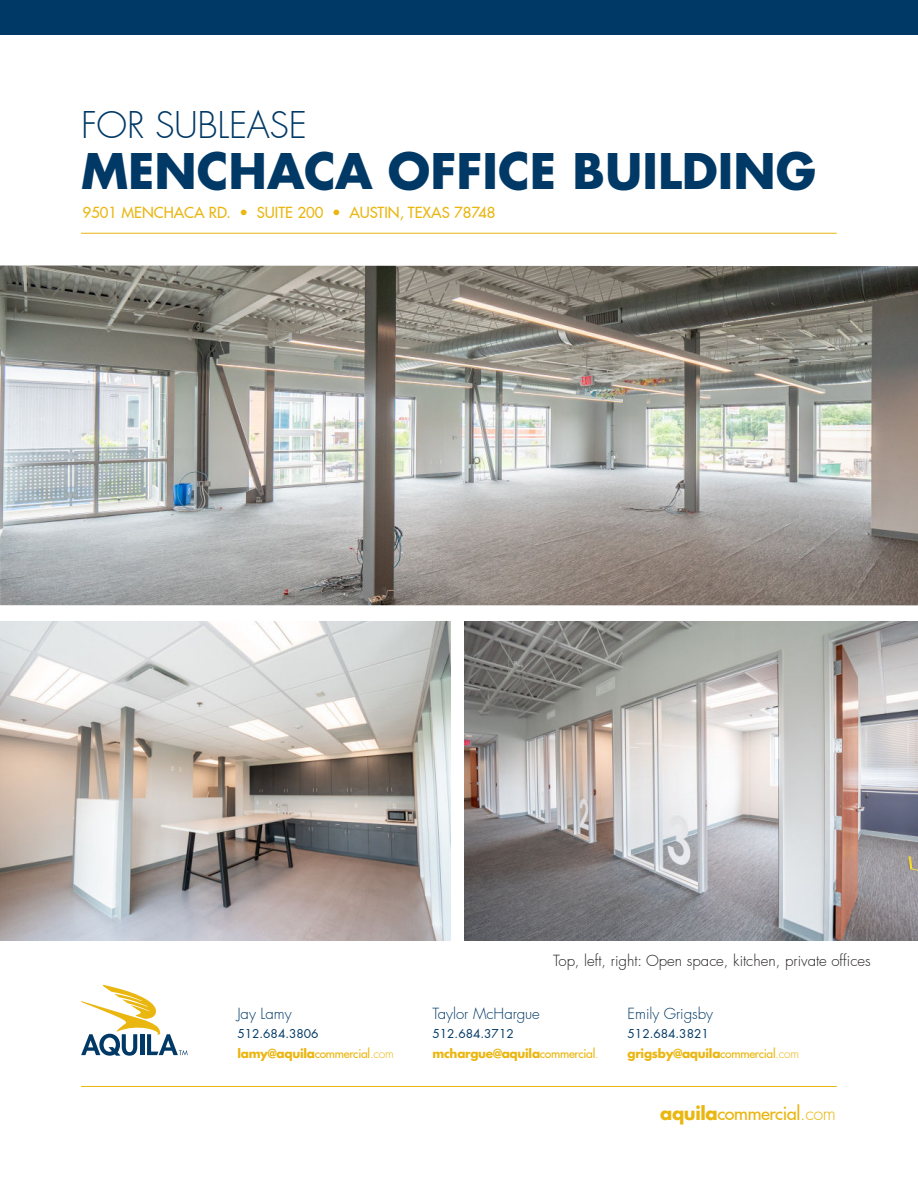
<style>
.page{position:relative;width:918px;height:1188px;background:#fff}
.page>*{position:absolute;margin:0;border:0;box-sizing:border-box;transform-origin:0 0}
.t1{font:700 48px "Futura LT Pro";color:#003966}
.t2{font:300 36px "Futura LT Pro";letter-spacing:-.01em;color:#003966}
.t3{font:500 18px "Futura LT Pro";letter-spacing:-.02em;color:#eab610}
.t4{font:300 15px "Futura LT Pro";color:#231f20}
.t5{font:500 15px "Futura LT Pro";color:#eab610}
.t6{font:300 15px "Futura LT Pro";color:#003966}
.t7{font:700 12px/19.5px "Futura LT Pro";letter-spacing:-.02em;color:#eab610}
.t8{font:12px/19.5px "Futura LT Pro";color:#003966}
.s1{font-weight:700;color:#eab610}
.s2{font-weight:500;color:#eab610}
.s3{font-weight:300;color:#eab610}
.s4{font-weight:400;color:#003966}
.s5{font-weight:500}
.s6{font-weight:300}
.s7{font-weight:700}
</style>
<div class="page">
<hr style="left:81px;top:233px;width:756px;height:1px;background:#eab610">
<svg style="left:81px;top:985px;width:107px;height:71px"></svg>
<hr style="left:81px;top:1086px;width:756px;height:1px;background:#eab610">
<div style="left:0;top:0;width:918px;height:35px;background:#003966"></div>
<img style="left:0;top:622px;width:450px;height:318px">
<img style="left:465px;top:622px;width:453px;height:318px">
<img style="left:0;top:266px;width:918px;height:339px">
<h2 class="t2" style="left:81px;top:106px;width:228px">FOR SUBLEASE</h2>
<h1 class="t1" style="left:81px;top:149px;width:737px">MENCHACA OFFICE BUILDING</h1>
<p class="t5" style="left:82px;top:205px;width:415px">9501 MENCHACA RD. • SUITE 200 • AUSTIN, TEXAS 78748</p>
<p class="t4" style="left:553px;top:951px;width:319px">Top, left, right: Open space, kitchen, private offices</p>
<p class="t6" style="left:237px;top:1006px;width:56px">Jay Lamy</p>
<p class="t8" style="left:237px;top:1025px;width:158px">512.684.3806 <span class="s1">lamy@aquila</span><span class="s2">commercial</span><span class="s3">.com</span></p>
<p class="t6" style="left:432px;top:1006px;width:109px">Taylor McHargue</p>
<p class="t7" style="left:432px;top:1025px;width:168px"><span class="s4">512.684.3712 </span>mchargue@aquila<span class="s5">commercial</span><span class="s6">.</span></p>
<p class="t6" style="left:628px;top:1006px;width:87px">Emily Grigsby</p>
<p class="t7" style="left:628px;top:1025px;width:173px"><span class="s4">512.684.3821 </span>grigsby@aquila<span class="s5">commercial</span><span class="s6">.com</span></p>
<h3 class="t3" style="left:660px;top:1104px;width:177px"><span class="s7">aquila</span>commercial<span class="s6">.com</span></h3>
</div>
